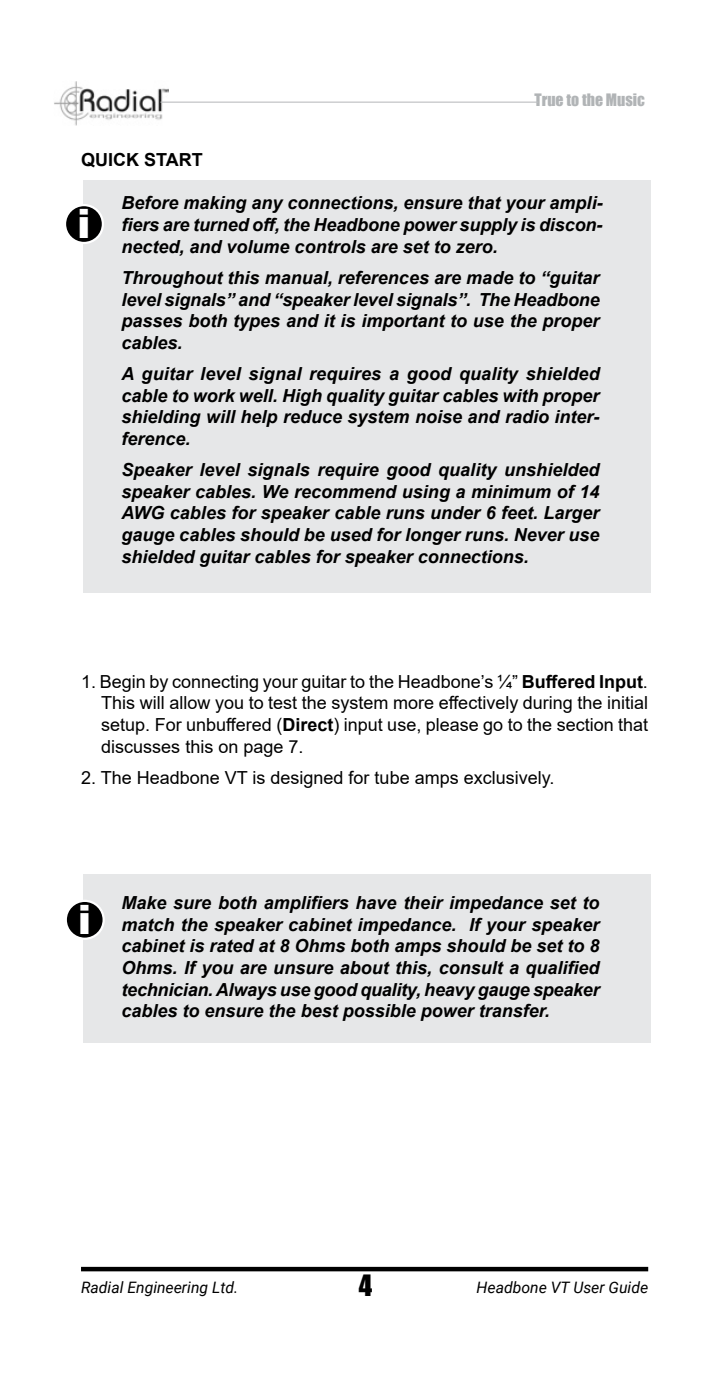
<style>
.page{position:relative;width:709px;height:1377px;background:#fff}
.page>*{position:absolute;margin:0;border:0;box-sizing:border-box;transform-origin:0 0}
.t1{font:900 40.5px "Arial";color:#fff}
.t2{font:27px "Impact";color:#000}
.t3{font:italic 700 18px/21.6px "Arial";color:#000;text-align:justify}
.t4{font:18px/21.6px "Arial";color:#000;text-align:justify}
.t5{font:700 18px "Arial";color:#000}
.t6{font:italic 15.75px "Roboto";color:#000}
.t7{font:15.75px "Impact";color:#b1b4b6}
.s1{font-weight:700}
</style>
<div class="page">
<hr style="left:81px;top:1267px;width:567px;height:4px;background:#000">
<div style="left:84px;top:875px;width:567px;height:168px;background:#e6e7e8"></div>
<div style="left:84px;top:181px;width:567px;height:412px;background:#e6e7e8"></div>
<img style="left:54px;top:81px;width:114px;height:44px">
<hr style="left:160px;top:102px;width:378px;height:1px;background:#bcbec0">
<div style="left:65px;top:205px;width:38px;height:38px;background:#000;border-radius:50%"></div>
<div style="left:64px;top:204px;width:40px;height:40px;border:2px solid #fff;border-radius:50%"></div>
<div style="left:66px;top:901px;width:38px;height:38px;background:#000;border-radius:50%"></div>
<div style="left:65px;top:900px;width:40px;height:40px;border:2px solid #fff;border-radius:50%"></div>
<p class="t7" style="left:534px;top:88px;width:112px">True to the Music</p>
<p class="t5" style="left:81px;top:147px;width:123px">QUICK START</p>
<p class="t3" style="left:122px;top:193px;width:483px">Before making any connections, ensure that your ampli&shy;fiers are turned off, the Headbone power supply is discon&shy;nected, and volume controls are set to zero.</p>
<p class="t3" style="left:122px;top:267px;width:480px">Throughout this manual, references are made to “guitar level signals” and “speaker level signals”. The Headbone passes both types and it is important to use the proper cables.</p>
<p class="t3" style="left:122px;top:363px;width:480px">A guitar level signal requires a good quality shielded cable to work well. High quality guitar cables with proper shielding will help reduce system noise and radio inter&shy;ference.</p>
<p class="t3" style="left:122px;top:460px;width:479px">Speaker level signals require good quality unshielded speaker cables. We recommend using a minimum of 14<br>AWG cables for speaker cable runs under 6 feet. Larger gauge cables should be used for longer runs. Never use shielded guitar cables for speaker connections.</p>
<h1 class="t1" style="left:77px;top:194px;width:15px">i</h1>
<p class="t4" style="left:101px;top:671px;width:548px;text-indent:-20px">1. Begin by connecting your guitar to the Headbone’s ¼” <span class="s1">Buffered Input</span>.<br>This will allow you to test the system more effectively during the initial setup. For unbuffered (<span class="s1">Direct</span>) input use, please go to the section that discusses this on page 7.</p>
<p class="t4" style="left:81px;top:767px;width:475px">2. The Headbone VT is designed for tube amps exclusively.</p>
<h1 class="t1" style="left:78px;top:890px;width:15px">i</h1>
<p class="t3" style="left:122px;top:893px;width:479px">Make sure both amplifiers have their impedance set to match the speaker cabinet impedance. If your speaker cabinet is rated at 8 Ohms both amps should be set to 8<br>Ohms. If you are unsure about this, consult a qualified technician. Always use good quality, heavy gauge speaker cables to ensure the best possible power transfer.</p>
<h2 class="t2" style="left:359px;top:1265px;width:15px">4</h2>
<p class="t6" style="left:81px;top:1276px;width:159px">Radial Engineering Ltd.</p>
<p class="t6" style="left:476px;top:1276px;width:173px">Headbone VT User Guide</p>
</div>
